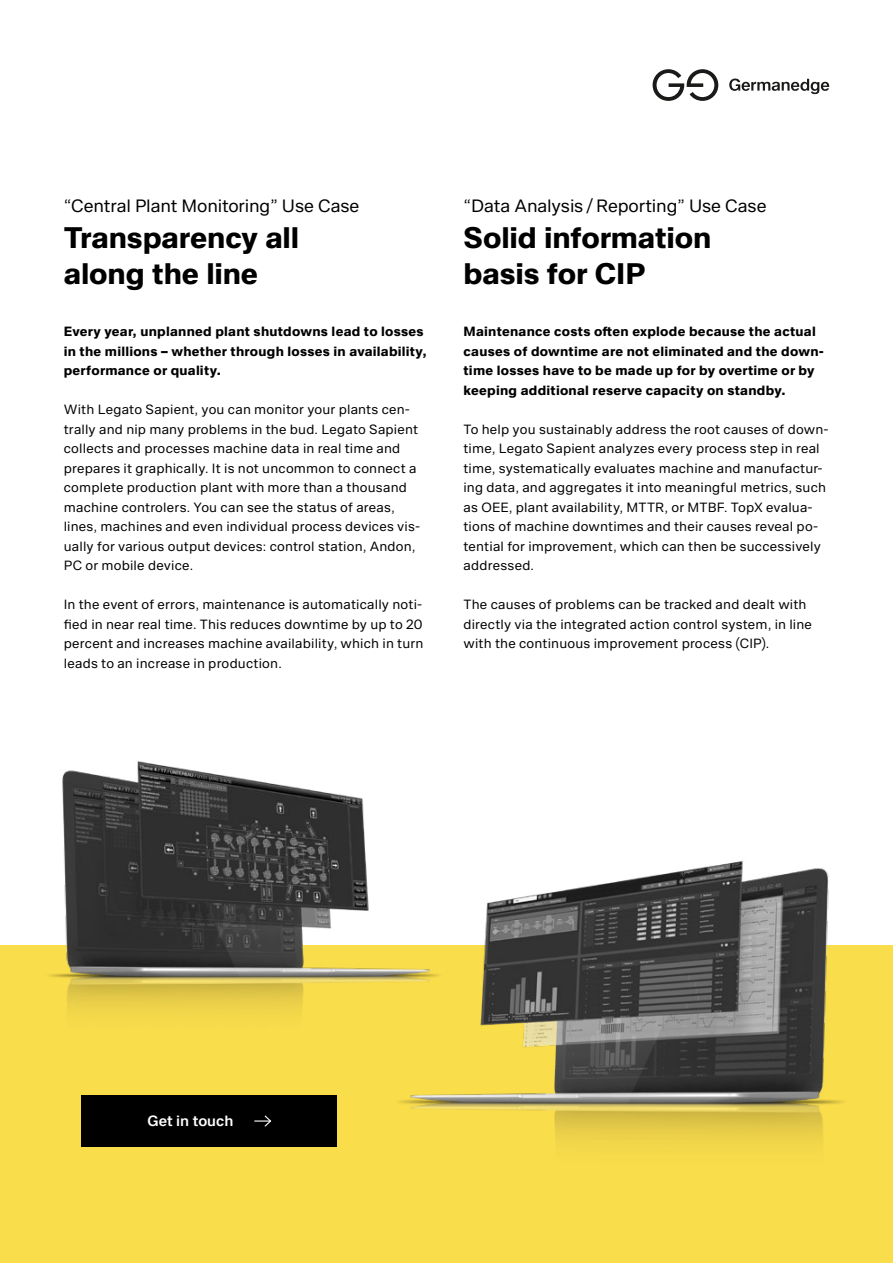
<style>
.page{position:relative;width:893px;height:1263px;background:#fff}
.page>*{position:absolute;margin:0;border:0;box-sizing:border-box;transform-origin:0 0}
.t1{font:700 30px/36px "Germanedge Sans";letter-spacing:-.005em;color:#000}
.t2{font:18px "Germanedge Sans";letter-spacing:-.01em;color:#000}
.t3{font:600 15px "Germanedge Sans";color:#fff}
.t4{font:13.5px/19.5px "Germanedge Sans";letter-spacing:.015em;color:#000}
.t5{font:700 13.5px/19.5px "Germanedge Sans";letter-spacing:.02em;color:#000}
</style>
<div class="page">
<svg style="left:653px;top:69px;width:65px;height:32px"></svg>
<svg style="left:729px;top:79px;width:100px;height:15px"></svg>
<div style="left:0;top:945px;width:893px;height:318px;background:#fadd4b"></div>
<img style="left:399px;top:861px;width:445px;height:281px">
<img style="left:49px;top:761px;width:405px;height:267px">
<div style="left:82px;top:1095px;width:255px;height:51px;background:#000"></div>
<svg style="left:254px;top:1115px;width:18px;height:12px"></svg>
<h2 class="t2" style="left:64px;top:196px;width:297px">“Central Plant Monitoring” Use Case</h2>
<h1 class="t1" style="left:64px;top:220px;width:237px">Transparency all along the line</h1>
<p class="t5" style="left:64px;top:322px;width:364px">Every year, unplanned plant shutdowns lead to losses in the millions – whether through losses in availability, performance or quality.</p>
<p class="t4" style="left:64px;top:400px;width:357px">With Legato Sapient, you can monitor your plants cen&shy;trally and nip many problems in the bud. Legato Sapient collects and processes machine data in real time and prepares it graphically. It is not uncommon to connect a complete production plant with more than a thousand machine controlers. You can see the status of areas, lines, machines and even individual process devices vis&shy;ually for various output devices: control station, Andon, PC or mobile device.</p>
<p class="t4" style="left:64px;top:595px;width:361px">In the event of errors, maintenance is automatically noti&shy;fied in near real time. This reduces downtime by up to 20 percent and increases machine availability, which in turn leads to an increase in production.</p>
<h2 class="t2" style="left:463px;top:196px;width:305px">“Data Analysis/Reporting” Use Case</h2>
<h1 class="t1" style="left:463px;top:220px;width:249px">Solid information basis for CIP</h1>
<p class="t5" style="left:463px;top:322px;width:362px">Maintenance costs often explode because the actual causes of downtime are not eliminated and the down&shy;time losses have to be made up for by overtime or by keeping additional reserve capacity on standby.</p>
<p class="t4" style="left:463px;top:419px;width:366px">To help you sustainably address the root causes of down&shy;time, Legato Sapient analyzes every process step in real time, systematically evaluates machine and manufactur&shy;ing data, and aggregates it into meaningful metrics, such as OEE, plant availability, MTTR, or MTBF. TopX evalua&shy;tions of machine downtimes and their causes reveal po&shy;tential for improvement, which can then be successively addressed.</p>
<p class="t4" style="left:463px;top:595px;width:350px">The causes of problems can be tracked and dealt with directly via the integrated action control system, in line with the continuous improvement process (CIP).</p>
<p class="t3" style="left:147px;top:1112px;width:87px">Get in touch</p>
</div>
